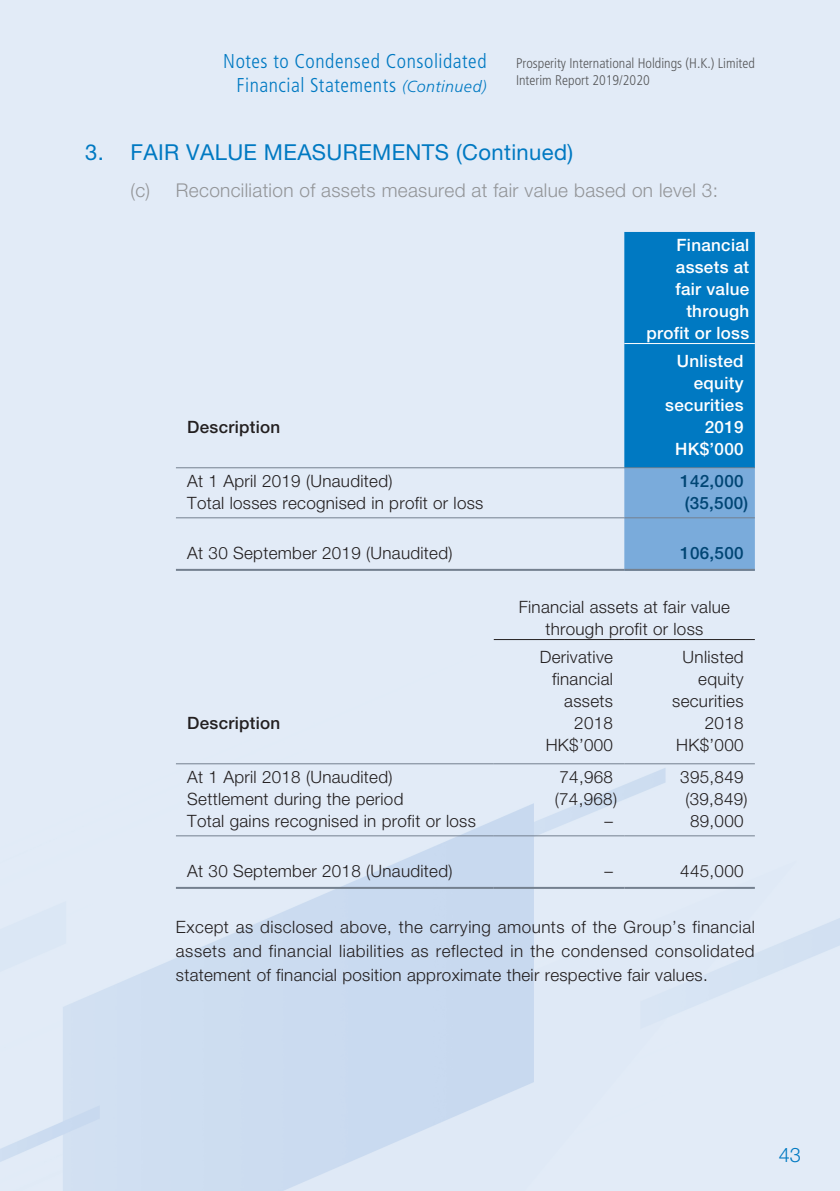
<style>
.page{position:relative;width:840px;height:1191px;background:#fff}
.page>*{position:absolute;margin:0;border:0;box-sizing:border-box;transform-origin:0 0}
.t1{font:22px "Helvetica Neue LT Std";letter-spacing:.015em;color:#0079c2}
.t2{font:300 condensed 20px/24px "Frutiger LT Std";letter-spacing:.02em;color:#0079c2;text-align:right}
.t3{font:300 20px "Helvetica Neue LT Std";color:#0079c2}
.t4{font:300 19px "Helvetica Neue LT Std";letter-spacing:.015em;color:#939598}
.t5{font:300 17px/22px "Helvetica Neue LT Std";letter-spacing:.015em;color:#231f20;text-align:right}
.t6{font:500 17px/22px "Helvetica Neue LT Std";letter-spacing:.015em;color:#fff;text-align:right}
.t7{font:500 17px "Helvetica Neue LT Std";letter-spacing:.015em;color:#231f20}
.t8{font:500 17px "Helvetica Neue LT Std";letter-spacing:.015em;color:#004574}
.t9{font:300 condensed 14px/16.8px "Frutiger LT Std";color:#57585a}
.s1{font-style:italic;font-stretch:normal;font-size:16px}
</style>
<div class="page">
<img style="left:0;top:0;width:839px;height:1191px">
<svg style="left:624px;top:232px;width:130px;height:337px"></svg>
<hr style="left:624px;top:343px;width:130px;height:1px;background:#fff">
<hr style="left:176px;top:467px;width:448px;height:1px;background:#74808f">
<hr style="left:624px;top:467px;width:130px;height:1px;background:#74808f">
<hr style="left:176px;top:517px;width:448px;height:1px;background:#74808f">
<hr style="left:624px;top:517px;width:130px;height:1px;background:#74808f">
<hr style="left:176px;top:569px;width:448px;height:2px;background:#74808f">
<hr style="left:624px;top:569px;width:130px;height:2px;background:#74808f">
<hr style="left:493px;top:639px;width:131px;height:1px;background:#231f20">
<hr style="left:624px;top:639px;width:130px;height:1px;background:#231f20">
<hr style="left:176px;top:763px;width:317px;height:1px;background:#74808f">
<hr style="left:493px;top:763px;width:131px;height:1px;background:#74808f">
<hr style="left:624px;top:763px;width:130px;height:1px;background:#74808f">
<hr style="left:176px;top:835px;width:317px;height:1px;background:#74808f">
<hr style="left:493px;top:835px;width:131px;height:1px;background:#74808f">
<hr style="left:624px;top:835px;width:130px;height:1px;background:#74808f">
<hr style="left:176px;top:887px;width:317px;height:2px;background:#74808f">
<hr style="left:493px;top:887px;width:131px;height:2px;background:#74808f">
<hr style="left:624px;top:887px;width:130px;height:2px;background:#74808f">
<p class="t2" style="left:223px;top:49px;width:265px">N otes to Condensed Consolidated<br>Financial Statements <span class="s1">(Continued)</span></p>
<p class="t9" style="left:515px;top:55px;width:240px">Prosperity International Holdings (H.K.) Limited<br>Interim Report 2019/2020</p>
<p class="t1" style="left:85px;top:139px;width:489px">3. FAIR VALUE MEASUREMENTS (Continued)</p>
<p class="t4" style="left:130px;top:179px;width:588px">(c) Reconciliation of assets measured at fair value based on level 3:</p>
<p class="t6" style="left:646px;top:234px;width:104px">Financial assets at fair value through profit or loss</p>
<p class="t6" style="left:665px;top:350px;width:80px">Unlisted equity securities</p>
<p class="t7" style="left:187px;top:417px;width:94px">Description</p>
<p class="t6" style="left:675px;top:416px;width:70px">2019<br>HK$’000</p>
<p class="t5" style="left:187px;top:470px;width:206px">At 1 April 2019 (Unaudited)</p>
<p class="t8" style="left:680px;top:471px;width:65px">142,000</p>
<p class="t5" style="left:187px;top:492px;width:297px">Total losses recognised in profit or loss</p>
<p class="t8" style="left:684px;top:493px;width:65px">(35,500)</p>
<p class="t5" style="left:187px;top:542px;width:266px">At 30 September 2019 (Unaudited)</p>
<p class="t8" style="left:680px;top:543px;width:65px">106,500</p>
<p class="t5" style="left:518px;top:595px;width:213px;text-align:center">Financial assets at fair value through profit or loss</p>
<p class="t5" style="left:539px;top:645px;width:75px">Derivative financial assets</p>
<p class="t5" style="left:671px;top:645px;width:73px">Unlisted equity securities</p>
<p class="t7" style="left:187px;top:713px;width:94px">Description</p>
<p class="t5" style="left:574px;top:711px;width:40px">2018</p>
<p class="t5" style="left:704px;top:711px;width:40px">2018</p>
<p class="t5" style="left:545px;top:733px;width:69px">HK$’000</p>
<p class="t5" style="left:675px;top:733px;width:69px">HK$’000</p>
<p class="t5" style="left:187px;top:766px;width:206px">At 1 April 2018 (Unaudited)</p>
<p class="t5" style="left:559px;top:766px;width:55px">74,968</p>
<p class="t5" style="left:680px;top:766px;width:65px">395,849</p>
<p class="t5" style="left:187px;top:788px;width:217px">Settlement during the period</p>
<p class="t5" style="left:554px;top:788px;width:64px">(74,968)</p>
<p class="t5" style="left:685px;top:788px;width:64px">(39,849)</p>
<p class="t5" style="left:187px;top:810px;width:290px">Total gains recognised in profit or loss</p>
<p class="t5" style="left:604px;top:810px;width:10px">–</p>
<p class="t5" style="left:689px;top:810px;width:55px">89,000</p>
<p class="t5" style="left:187px;top:860px;width:266px">At 30 September 2018 (Unaudited)</p>
<p class="t5" style="left:604px;top:860px;width:10px">–</p>
<p class="t5" style="left:680px;top:860px;width:65px">445,000</p>
<p class="t5" style="left:176px;top:914px;width:580px;line-height:24px;text-align:justify">Except as disclosed above, the carrying amounts of the Group’s financial assets and financial liabilities as reflected in the condensed consolidated statement of financial position approximate their respective fair values.</p>
<p class="t3" style="left:778px;top:1142px;width:24px">43</p>
</div>
